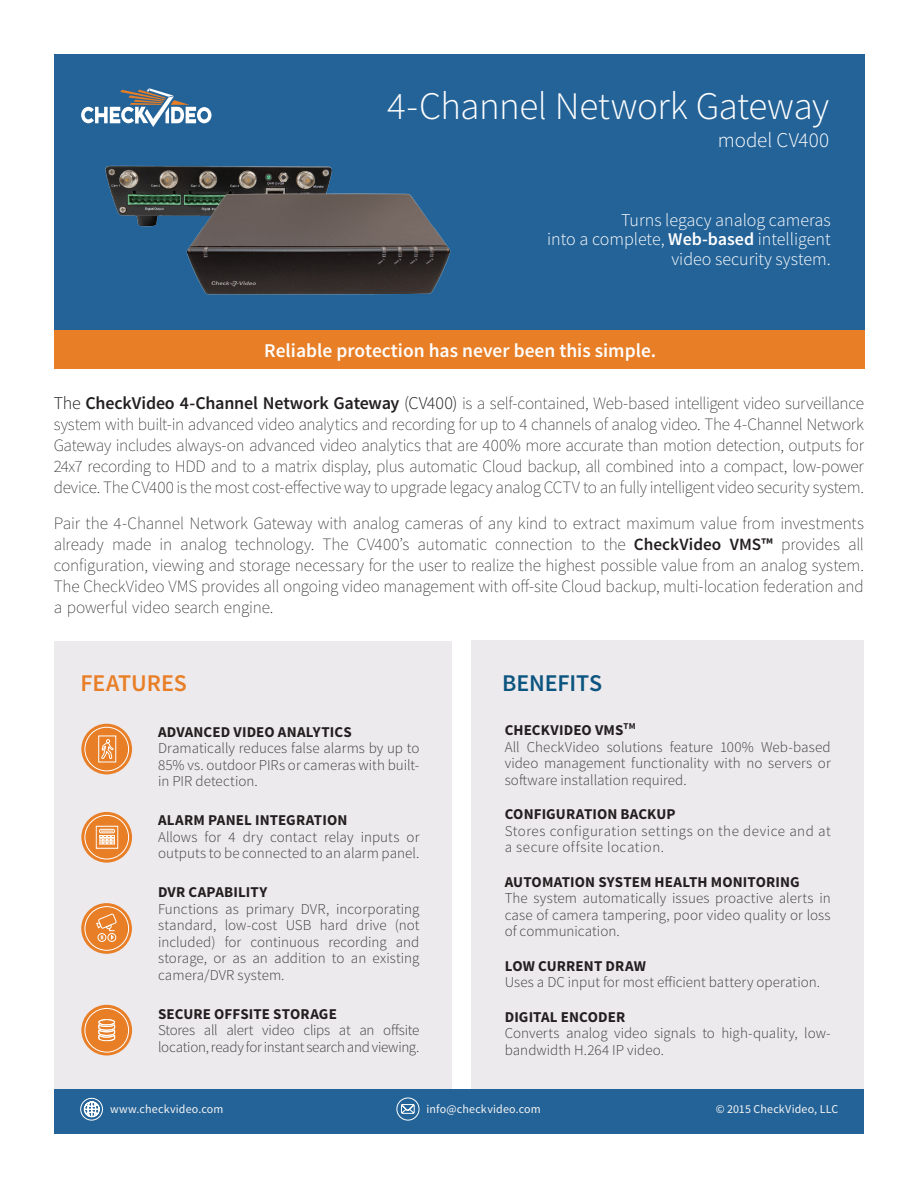
<style>
.page{position:relative;width:918px;height:1188px;background:#fff}
.page>*{position:absolute;margin:0;border:0;box-sizing:border-box;transform-origin:0 0}
.t1{font:300 39px "Source Sans Pro";letter-spacing:-.015em;color:#fff}
.t2{font:600 24px "Source Sans Pro";letter-spacing:-.005em;color:#e87e26}
.t3{font:600 24px "Source Sans Pro";letter-spacing:-.01em;color:#0c5580}
.t4{font:300 21px "Source Sans Pro";color:#fff}
.t5{font:600 19.5px "Source Sans Pro";color:#fff}
.t6{font:300 18px "Source Sans Pro";color:#fff}
.t7{font:200 17.25px/21px "Source Sans Pro";letter-spacing:-.01em;color:#231f20;text-align:justify}
.t8{font:300 15px/16.5px "Source Sans Pro";color:#3e3e3f;text-align:justify}
.t9{font:700 15px "Source Sans Pro";letter-spacing:.01em;color:#231f20}
.t10{font:300 15px/16.5px "Source Sans Pro";letter-spacing:-.02em;color:#3e3e3f}
.t11{font:300 15px/16.5px "Source Sans Pro";letter-spacing:.03em;color:#3e3e3f}
.t12{font:12px "Source Sans Pro";letter-spacing:.01em;color:#f5f4f3}
.s1{font-weight:600}
.s2{font-weight:300;font-size:18px}
.s3{font-weight:600;font-size:18px}
</style>
<div class="page">
<div style="left:54px;top:641px;width:398px;height:449px;background:#edeaed"></div>
<div style="left:54px;top:54px;width:810px;height:277px;background:#246398"></div>
<div style="left:471px;top:641px;width:393px;height:457px;background:#edeaed"></div>
<div style="left:54px;top:331px;width:810px;height:38px;background:#e87e26"></div>
<div style="left:55px;top:1089px;width:809px;height:45px;background:#246398"></div>
<svg style="left:84px;top:1101px;width:16px;height:16px"></svg>
<div style="left:80px;top:1098px;width:23px;height:22px;border:1px solid #fff;border-radius:50%"></div>
<svg style="left:81px;top:903px;width:51px;height:51px"></svg>
<div style="left:85px;top:906px;width:44px;height:45px;border:1px solid #fff;border-radius:50%"></div>
<svg style="left:81px;top:88px;width:131px;height:39px"></svg>
<div style="left:98px;top:933px;width:8px;height:9px;border:1px solid #fff;border-radius:50%"></div>
<div style="left:108px;top:933px;width:8px;height:9px;border:1px solid #fff;border-radius:50%"></div>
<svg style="left:96px;top:913px;width:22px;height:28px"></svg>
<svg style="left:396px;top:1097px;width:24px;height:24px"></svg>
<svg style="left:81px;top:724px;width:51px;height:50px"></svg>
<div style="left:85px;top:727px;width:44px;height:44px;border:1px solid #fff;border-radius:50%"></div>
<div style="left:98px;top:735px;width:18px;height:27px;border:1px solid #fff"></div>
<svg style="left:101px;top:739px;width:13px;height:21px"></svg>
<img style="left:105px;top:165px;width:60px;height:62px">
<img style="left:165px;top:166px;width:286px;height:129px">
<svg style="left:81px;top:1005px;width:51px;height:51px;background:#e98838"></svg>
<div style="left:85px;top:1008px;width:44px;height:45px;border:1px solid #fff;border-radius:50%"></div>
<svg style="left:98px;top:1019px;width:18px;height:23px"></svg>
<svg style="left:81px;top:812px;width:51px;height:51px;background:#e98b3c"></svg>
<div style="left:85px;top:815px;width:44px;height:44px;border:1px solid #fff;border-radius:50%"></div>
<div style="left:96px;top:826px;width:22px;height:23px;border:1px solid #fff"></div>
<div style="left:99px;top:829px;width:16px;height:4px;border:1px solid #fff;border-radius:2px"></div>
<svg style="left:99px;top:831px;width:16px;height:13px"></svg>
<p class="t1" style="left:387px;top:82px;width:443px">4-Channel Network Gateway</p>
<p class="t4" style="left:718px;top:128px;width:113px">model CV400</p>
<p class="t6" style="left:621px;top:209px;width:211px">Turns legacy analog cameras</p>
<p class="t6" style="left:547px;top:228px;width:285px">into a complete, <span class="s1">Web-based</span> intelligent</p>
<p class="t6" style="left:672px;top:248px;width:161px">video security system.</p>
<p class="t5" style="left:264px;top:338px;width:394px">Reliable protection has never been this simple.</p>
<p class="t7" style="left:54px;top:392px;width:812px"><span class="s2">The</span> <span class="s3">CheckVideo 4-Channel Network Gateway</span> <span class="s2">(CV400)</span> is a self-contained, Web-based intelligent video surveillance system with built-in advanced video analytics and recording for up to 4 channels of analog video. The 4-Channel Network Gateway includes always-on advanced video analytics that are 400% more accurate than motion detection, outputs for 24x7 recording to HDD and to a matrix display, plus automatic Cloud backup, all combined into a compact, low-power device. The CV400 is the most cost-effective way to upgrade legacy analog CCTV to an fully intelligent video security system.</p>
<p class="t7" style="left:54px;top:512px;width:812px">Pair the 4-Channel Network Gateway with analog cameras of any kind to extract maximum value from investments already made in analog technology. The CV400’s automatic connection to the <span class="s1">CheckVideo VMS™</span> provides all configuration, viewing and storage necessary for the user to realize the highest possible value from an analog system.<br>The CheckVideo VMS provides all ongoing video management with off-site Cloud backup, multi-location federation and a powerful video search engine.</p>
<p class="t2" style="left:81px;top:668px;width:108px">FEATURES</p>
<p class="t3" style="left:502px;top:668px;width:102px">BENEFITS</p>
<p class="t9" style="left:158px;top:722px;width:195px">ADVANCED VIDEO ANALYTICS</p>
<p class="t8" style="left:158px;top:740px;width:263px">Dramatically reduces false alarms by up to 85% vs. outdoor PIRs or cameras with built&shy;in PIR detection.</p>
<p class="t9" style="left:158px;top:811px;width:191px">ALARM PANEL INTEGRATION</p>
<p class="t8" style="left:158px;top:829px;width:263px">Allows for 4 dry contact relay inputs or outputs to be connected to an alarm panel.</p>
<p class="t9" style="left:158px;top:883px;width:111px">DVR CAPABILITY</p>
<p class="t8" style="left:158px;top:901px;width:263px">Functions as primary DVR, incorporating standard, low-cost USB hard drive (not included) for continuous recording and storage, or as an addition to an existing camera/DVR system.</p>
<p class="t9" style="left:158px;top:1004px;width:180px">SECURE OFFSITE STORAGE</p>
<p class="t10" style="left:158px;top:1022px;width:263px">Stores all alert video clips at an offsite location, ready for instant search and viewing.</p>
<p class="t9" style="left:505px;top:721px;width:132px">CHECKVIDEO VMS<sup>TM</sup></p>
<p class="t8" style="left:505px;top:739px;width:328px">All CheckVideo solutions feature 100% Web-based video management functionality with no servers or software installation required.</p>
<p class="t9" style="left:505px;top:805px;width:172px">CONFIGURATION BACKUP</p>
<p class="t11" style="left:505px;top:823px;width:327px">Stores configuration settings on the device and at a secure offsite location.</p>
<p class="t9" style="left:505px;top:872px;width:297px">AUTOMATION SYSTEM HEALTH MONITORING</p>
<p class="t8" style="left:505px;top:890px;width:327px">The system automatically issues proactive alerts in case of camera tampering, poor video quality or loss of communication.</p>
<p class="t9" style="left:505px;top:956px;width:143px">LOW CURRENT DRAW</p>
<p class="t8" style="left:505px;top:974px;width:317px">Uses a DC input for most efficient battery operation.</p>
<p class="t9" style="left:505px;top:1007px;width:122px">DIGITAL ENCODER</p>
<p class="t8" style="left:505px;top:1025px;width:327px">Converts analog video signals to high-quality, low&shy;bandwidth H.264 IP video.</p>
<p class="t12" style="left:426px;top:1101px;width:116px">info@checkvideo.com</p>
<p class="t12" style="left:110px;top:1101px;width:115px">www.checkvideo.com</p>
<p class="t12" style="left:716px;top:1101px;width:124px">© 2015 CheckVideo, LLC</p>
</div>
